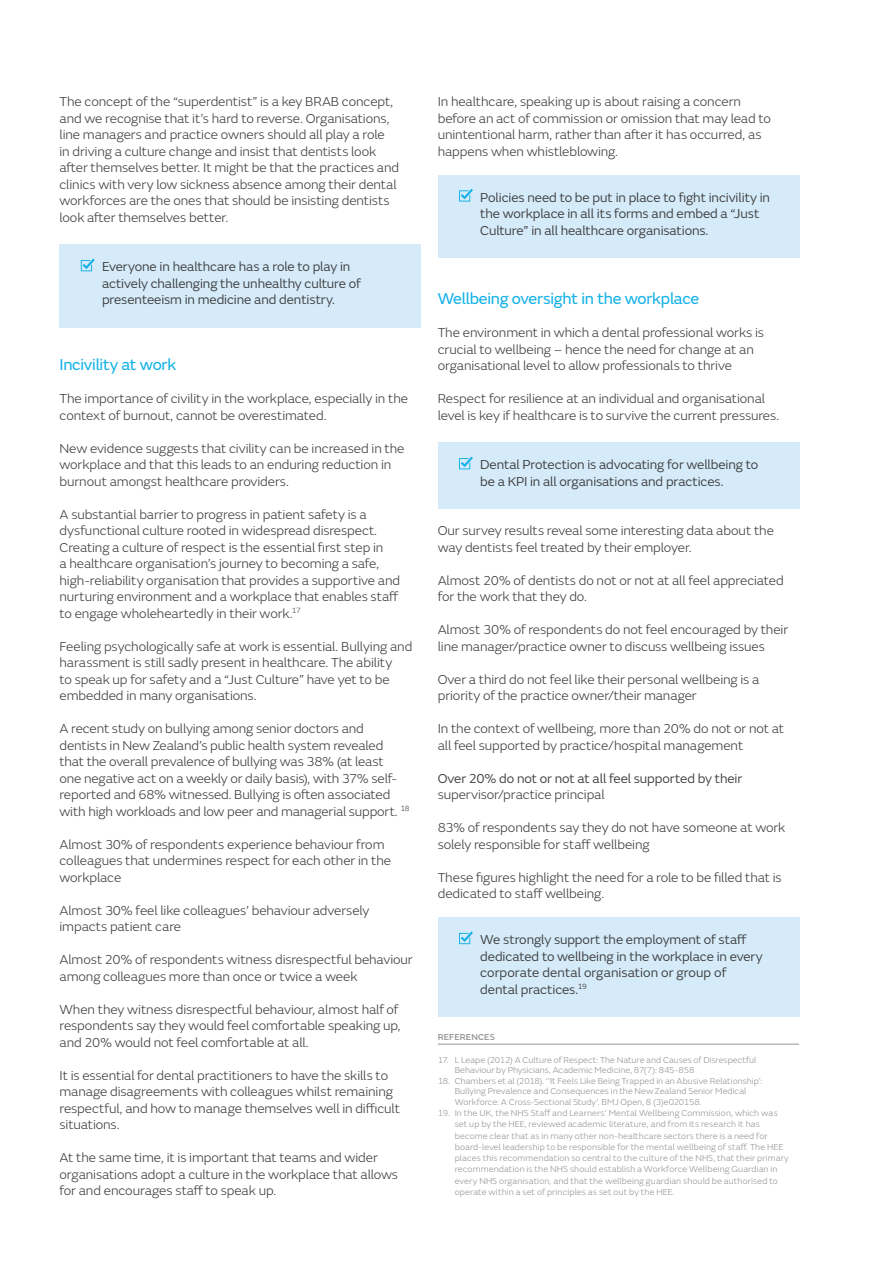
<style>
.page{position:relative;width:893px;height:1263px;background:#fff}
.page>*{position:absolute;margin:0;border:0;box-sizing:border-box;transform-origin:0 0}
.t1{font:16.5px "FS Emeric";letter-spacing:-.015em;color:#13b1e7}
.t2{font:300 13.5px/16.5px "FS Emeric";letter-spacing:-.005em;color:#3e3e3f}
.t3{font:13.5px/16.5px "FS Emeric";letter-spacing:-.005em;color:#3e3e3f}
.t4{font:300 9px/11.2px "FS Emeric";letter-spacing:.005em;color:#939598}
.t5{font:500 9px "FS Emeric";letter-spacing:.005em;color:#939598}
</style>
<div class="page">
<div style="left:60px;top:244px;width:361px;height:84px;background:#d5ebf9"></div>
<svg style="left:81px;top:259px;width:14px;height:12px"></svg>
<div style="left:438px;top:175px;width:361px;height:82px;background:#d5ebf9"></div>
<div style="left:438px;top:442px;width:361px;height:67px;background:#d5ebf9"></div>
<div style="left:438px;top:917px;width:361px;height:99px;background:#d5ebf9"></div>
<svg style="left:459px;top:189px;width:14px;height:13px"></svg>
<svg style="left:459px;top:457px;width:14px;height:12px"></svg>
<svg style="left:459px;top:931px;width:14px;height:13px"></svg>
<hr style="left:438px;top:1044px;width:361px;height:1px;background:#939598">
<p class="t2" style="left:60px;top:93px;width:341px">The concept of the “superdentist” is a key BRAB concept, and we recognise that it’s hard to reverse. Organisations, line managers and practice owners should all play a role<br>in driving a culture change and insist that dentists look after themselves better. It might be that the practices and clinics with very low sickness absence among their dental workforces are the ones that should be insisting dentists look after themselves better.</p>
<p class="t3" style="left:102px;top:258px;width:260px">Everyone in healthcare has a role to play in actively challenging the unhealthy culture of presenteeism in medicine and dentistry.</p>
<p class="t1" style="left:60px;top:353px;width:118px">Incivility at work</p>
<p class="t2" style="left:60px;top:390px;width:350px">The importance of civility in the workplace, especially in the context of burnout, cannot be overestimated.</p>
<p class="t2" style="left:60px;top:439px;width:346px">New evidence suggests that civility can be increased in the workplace and that this leads to an enduring reduction in burnout amongst healthcare providers.</p>
<p class="t2" style="left:60px;top:505px;width:342px">A substantial barrier to progress in patient safety is a dysfunctional culture rooted in widespread disrespect.<br>Creating a culture of respect is the essential first step in<br>a healthcare organisation’s journey to becoming a safe, high-reliability organisation that provides a supportive and nurturing environment and a workplace that enables staff to engage wholeheartedly in their work.<sup>17</sup></p>
<p class="t2" style="left:60px;top:637px;width:354px">Feeling psychologically safe at work is essential. Bullying and harassment is still sadly present in healthcare. The ability<br>to speak up for safety and a “Just Culture” have yet to be embedded in many organisations.</p>
<p class="t2" style="left:60px;top:720px;width:352px">A recent study on bullying among senior doctors and dentists in New Zealand’s public health system revealed that the overall prevalence of bullying was 38% (at least<br>one negative act on a weekly or daily basis), with 37% self&shy;reported and 68% witnessed. Bullying is often associated with high workloads and low peer and managerial support. <sup>18</sup></p>
<p class="t2" style="left:60px;top:835px;width:333px">Almost 30% of respondents experience behaviour from colleagues that undermines respect for each other in the workplace</p>
<p class="t2" style="left:60px;top:901px;width:311px">Almost 30% feel like colleagues’ behaviour adversely impacts patient care</p>
<p class="t2" style="left:60px;top:951px;width:355px">Almost 20% of respondents witness disrespectful behaviour among colleagues more than once or twice a week</p>
<p class="t2" style="left:60px;top:1000px;width:343px">When they witness disrespectful behaviour, almost half of respondents say they would feel comfortable speaking up, and 20% would not feel comfortable at all.</p>
<p class="t2" style="left:60px;top:1066px;width:342px">It is essential for dental practitioners to have the skills to manage disagreements with colleagues whilst remaining respectful, and how to manage themselves well in difficult situations.</p>
<p class="t2" style="left:60px;top:1149px;width:340px">At the same time, it is important that teams and wider organisations adopt a culture in the workplace that allows for and encourages staff to speak up.</p>
<p class="t2" style="left:438px;top:93px;width:335px">In healthcare, speaking up is about raising a concern before an act of commission or omission that may lead to unintentional harm, rather than after it has occurred, as happens when whistleblowing.</p>
<p class="t3" style="left:480px;top:188px;width:291px">Policies need to be put in place to fight incivility in the workplace in all its forms and embed a “Just<br>Culture” in all healthcare organisations.</p>
<p class="t1" style="left:438px;top:287px;width:263px">Wellbeing oversight in the workplace</p>
<p class="t2" style="left:438px;top:324px;width:328px">The environment in which a dental professional works is crucial to wellbeing – hence the need for change at an organisational level to allow professionals to thrive</p>
<p class="t2" style="left:438px;top:390px;width:343px">Respect for resilience at an individual and organisational level is key if healthcare is to survive the current pressures.</p>
<p class="t3" style="left:480px;top:456px;width:280px">Dental Protection is advocating for wellbeing to be a KPI in all organisations and practices.</p>
<p class="t2" style="left:438px;top:522px;width:338px">Our survey results reveal some interesting data about the way dentists feel treated by their employer.</p>
<p class="t2" style="left:438px;top:571px;width:348px">Almost 20% of dentists do not or not at all feel appreciated for the work that they do.</p>
<p class="t2" style="left:438px;top:621px;width:352px">Almost 30% of respondents do not feel encouraged by their line manager/practice owner to discuss wellbeing issues</p>
<p class="t2" style="left:438px;top:670px;width:323px">Over a third do not feel like their personal wellbeing is a priority of the practice owner/their manager</p>
<p class="t2" style="left:438px;top:720px;width:348px">In the context of wellbeing, more than 20% do not or not at all feel supported by practice/hospital management</p>
<p class="t3" style="left:438px;top:769px;width:306px">Over 20% do not or not at all feel supported by their</p>
<p class="t2" style="left:438px;top:786px;width:168px">supervisor/practice principal</p>
<p class="t2" style="left:438px;top:819px;width:349px">83% of respondents say they do not have someone at work solely responsible for staff wellbeing</p>
<p class="t2" style="left:438px;top:868px;width:345px">These figures highlight the need for a role to be filled that is dedicated to staff wellbeing.</p>
<p class="t3" style="left:480px;top:931px;width:284px">We strongly support the employment of staff dedicated to wellbeing in the workplace in every corporate dental organisation or group of dental practices.<sup>19</sup></p>
<p class="t5" style="left:438px;top:1030px;width:59px">REFERENCES</p>
<p class="t4" style="left:455px;top:1054px;width:303px;line-height:10.5px;text-indent:-17px">17. L Leape (2012) A Culture of Respect: The Nature and Causes of Disrespectful<br>Behaviour by Physicians, Academic Medicine, 87(7): 845-858</p>
<p class="t4" style="left:455px;top:1075px;width:309px;line-height:10.5px;text-indent:-17px">18. Chambers et al (2018). ‘’It Feels Like Being Trapped in an Abusive Relationship’:<br>Bullying Prevalence and Consequences in the New Zealand Senior Medical<br>Workforce: A Cross-Sectional Study’. BMJ Open, 8 (3)e020158.</p>
<p class="t4" style="left:455px;top:1107px;width:336px;text-indent:-17px">19. In the UK, the NHS Staff and Learners’ Mental Wellbeing Commission, which was set up by the HEE, reviewed academic literature, and from its research it has become clear that as in many other non-healthcare sectors there is a need for board-level leadership to be responsible for the mental wellbeing of staff. The HEE places this recommendation so central to the culture of the NHS, that their primary recommendation is the NHS should establish a Workforce Wellbeing Guardian in every NHS organisation, and that the wellbeing guardian should be authorised to operate within a set of principles as set out by the HEE.</p>
</div>
